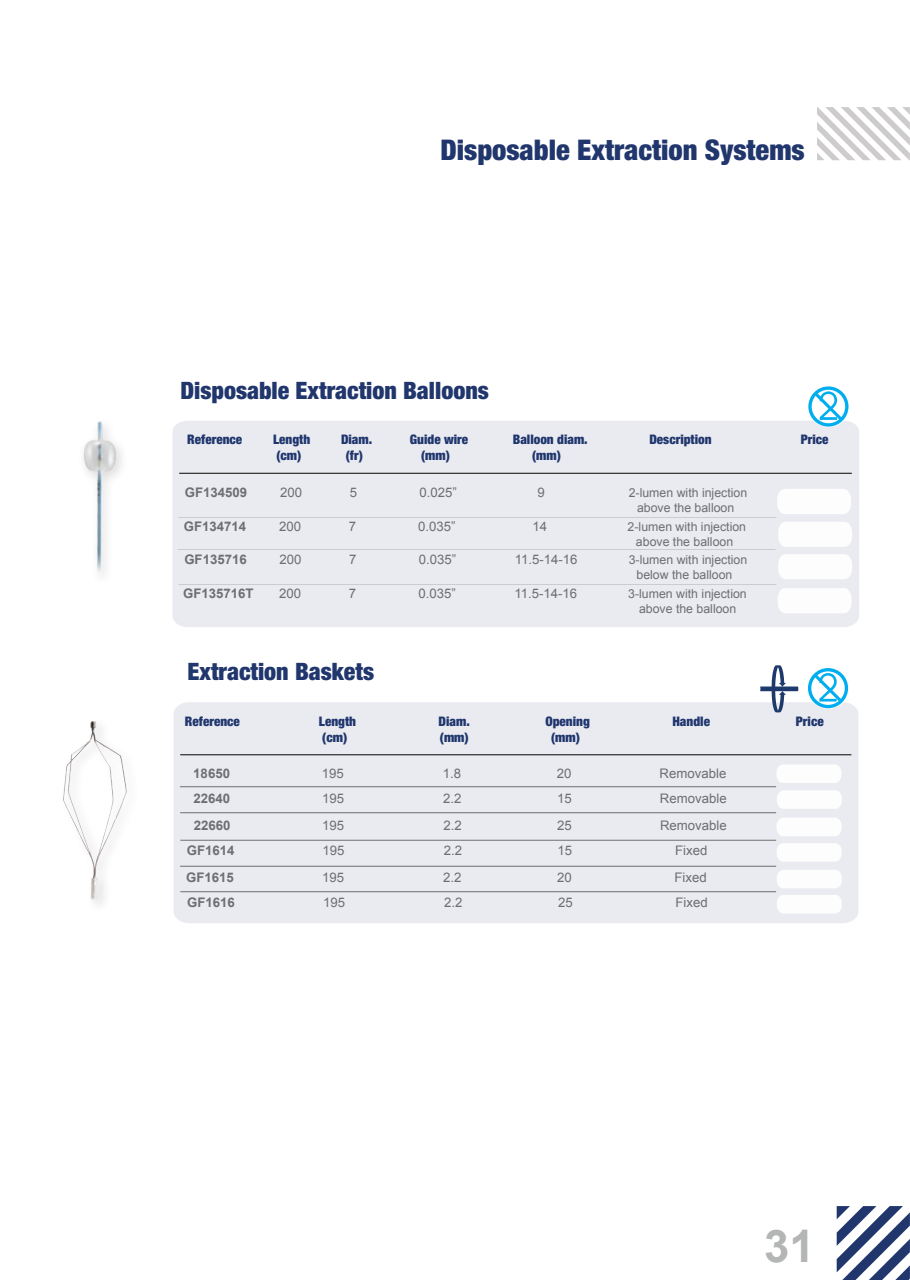
<style>
.page{position:relative;width:910px;height:1280px;background:#fff}
.page>*{position:absolute;margin:0;border:0;box-sizing:border-box;transform-origin:0 0}
.t1{font:700 45px "Arial";color:#b4b6b6}
.t2{font:900 condensed 28.5px "Helvetica Neue LT Std";color:#20366d}
.t3{font:900 condensed 24px "Helvetica Neue LT Std";color:#20366d}
.t4{font:13.2px "Arial";color:#6e6f72}
.t5{font:900 condensed 13.2px "Helvetica Neue LT Std";color:#20366d}
.t6{font:700 13.2px "Arial";color:#6e6f72}
.t7{font:12.3px/14.9px "Arial";color:#6e6f72;text-align:center}
</style>
<div class="page">
<svg style="left:837px;top:1206px;width:73px;height:74px"></svg>
<img style="left:83px;top:421px;width:39px;height:154px">
<svg style="left:817px;top:107px;width:93px;height:53px"></svg>
<div style="left:172px;top:421px;width:687px;height:206px;background:#e9ebf0"></div>
<hr style="left:179px;top:473px;width:673px;height:1px;background:#040503">
<svg style="left:777px;top:489px;width:74px;height:25px"></svg>
<svg style="left:778px;top:522px;width:74px;height:25px"></svg>
<svg style="left:778px;top:554px;width:74px;height:25px"></svg>
<svg style="left:777px;top:588px;width:75px;height:25px"></svg>
<div style="left:173px;top:702px;width:685px;height:221px;background:#e9ebf0"></div>
<hr style="left:180px;top:754px;width:671px;height:1px;background:#040503">
<svg style="left:776px;top:764px;width:65px;height:19px"></svg>
<svg style="left:777px;top:790px;width:65px;height:19px"></svg>
<svg style="left:776px;top:818px;width:66px;height:18px"></svg>
<svg style="left:777px;top:843px;width:65px;height:19px"></svg>
<svg style="left:777px;top:870px;width:65px;height:18px"></svg>
<svg style="left:777px;top:895px;width:65px;height:18px"></svg>
<svg style="left:760px;top:665px;width:38px;height:47px"></svg>
<img style="left:63px;top:716px;width:156px;height:189px">
<svg style="left:808px;top:386px;width:40px;height:41px"></svg>
<svg style="left:807px;top:667px;width:42px;height:42px"></svg>
<svg style="left:808px;top:668px;width:40px;height:40px"></svg>
<h2 class="t2" style="left:440px;top:133px;width:366px">Disposable Extraction Systems</h2>
<h3 class="t3" style="left:180px;top:375px;width:310px">Disposable Extraction Balloons</h3>
<p class="t5" style="left:187px;top:431px;width:56px">Reference</p>
<p class="t5" style="left:273px;top:431px;width:39px">Length</p>
<p class="t5" style="left:341px;top:431px;width:33px">Diam.</p>
<p class="t5" style="left:410px;top:431px;width:60px">Guide wire</p>
<p class="t5" style="left:513px;top:431px;width:76px">Balloon diam.</p>
<p class="t5" style="left:649px;top:431px;width:64px">Description</p>
<p class="t5" style="left:801px;top:431px;width:29px">Price</p>
<p class="t5" style="left:276px;top:447px;width:26px">(cm)</p>
<p class="t5" style="left:346px;top:447px;width:19px">(fr)</p>
<p class="t5" style="left:421px;top:447px;width:30px">(mm)</p>
<p class="t5" style="left:532px;top:447px;width:30px">(mm)</p>
<p class="t6" style="left:185px;top:485px;width:64px">GF134509</p>
<p class="t4" style="left:280px;top:485px;width:23px">200</p>
<p class="t4" style="left:350px;top:485px;width:9px">5</p>
<p class="t4" style="left:419px;top:485px;width:39px">0.025”</p>
<p class="t4" style="left:537px;top:485px;width:9px">9</p>
<p class="t7" style="left:629px;top:485px;width:120px">2-lumen with injection above the balloon</p>
<p class="t6" style="left:184px;top:519px;width:64px">GF134714</p>
<p class="t4" style="left:279px;top:519px;width:23px">200</p>
<p class="t4" style="left:349px;top:519px;width:9px">7</p>
<p class="t4" style="left:418px;top:519px;width:39px">0.035”</p>
<p class="t4" style="left:533px;top:519px;width:16px">14</p>
<p class="t7" style="left:628px;top:519px;width:120px">2-lumen with injection above the balloon</p>
<p class="t6" style="left:184px;top:552px;width:64px">GF135716</p>
<p class="t4" style="left:280px;top:552px;width:23px">200</p>
<p class="t4" style="left:349px;top:552px;width:9px">7</p>
<p class="t4" style="left:419px;top:552px;width:39px">0.035”</p>
<p class="t4" style="left:515px;top:552px;width:64px">11.5-14-16</p>
<p class="t7" style="left:629px;top:552px;width:120px">3-lumen with injection below the balloon</p>
<p class="t6" style="left:183px;top:586px;width:72px">GF135716T</p>
<p class="t4" style="left:279px;top:586px;width:23px">200</p>
<p class="t4" style="left:349px;top:586px;width:9px">7</p>
<p class="t4" style="left:418px;top:586px;width:39px">0.035”</p>
<p class="t4" style="left:514px;top:586px;width:64px">11.5-14-16</p>
<p class="t7" style="left:628px;top:586px;width:120px">3-lumen with injection above the balloon</p>
<h3 class="t3" style="left:187px;top:657px;width:188px">Extraction Baskets</h3>
<p class="t5" style="left:185px;top:713px;width:57px">Reference</p>
<p class="t5" style="left:319px;top:713px;width:39px">Length</p>
<p class="t5" style="left:439px;top:713px;width:33px">Diam.</p>
<p class="t5" style="left:545px;top:713px;width:46px">Opening</p>
<p class="t5" style="left:672px;top:713px;width:39px">Handle</p>
<p class="t5" style="left:796px;top:713px;width:29px">Price</p>
<p class="t5" style="left:322px;top:729px;width:26px">(cm)</p>
<p class="t5" style="left:440px;top:729px;width:30px">(mm)</p>
<p class="t5" style="left:551px;top:729px;width:30px">(mm)</p>
<p class="t6" style="left:193px;top:766px;width:38px">18650</p>
<p class="t4" style="left:322px;top:766px;width:24px">195</p>
<p class="t4" style="left:443px;top:766px;width:20px">1.8</p>
<p class="t4" style="left:557px;top:766px;width:16px">20</p>
<p class="t4" style="left:660px;top:766px;width:68px">Removable</p>
<p class="t6" style="left:194px;top:791px;width:38px">22640</p>
<p class="t4" style="left:322px;top:791px;width:24px">195</p>
<p class="t4" style="left:443px;top:791px;width:20px">2.2</p>
<p class="t4" style="left:557px;top:791px;width:16px">15</p>
<p class="t4" style="left:660px;top:791px;width:68px">Removable</p>
<p class="t6" style="left:194px;top:818px;width:38px">22660</p>
<p class="t4" style="left:322px;top:818px;width:24px">195</p>
<p class="t4" style="left:443px;top:818px;width:20px">2.2</p>
<p class="t4" style="left:557px;top:818px;width:16px">25</p>
<p class="t4" style="left:660px;top:818px;width:68px">Removable</p>
<p class="t6" style="left:187px;top:843px;width:49px">GF1614</p>
<p class="t4" style="left:323px;top:843px;width:24px">195</p>
<p class="t4" style="left:444px;top:843px;width:20px">2.2</p>
<p class="t4" style="left:558px;top:843px;width:16px">15</p>
<p class="t4" style="left:675px;top:843px;width:34px">Fixed</p>
<p class="t6" style="left:186px;top:870px;width:49px">GF1615</p>
<p class="t4" style="left:322px;top:870px;width:24px">195</p>
<p class="t4" style="left:443px;top:870px;width:20px">2.2</p>
<p class="t4" style="left:557px;top:870px;width:16px">20</p>
<p class="t4" style="left:675px;top:870px;width:34px">Fixed</p>
<p class="t6" style="left:187px;top:895px;width:49px">GF1616</p>
<p class="t4" style="left:323px;top:895px;width:24px">195</p>
<p class="t4" style="left:444px;top:895px;width:20px">2.2</p>
<p class="t4" style="left:558px;top:895px;width:16px">25</p>
<p class="t4" style="left:676px;top:895px;width:34px">Fixed</p>
<h1 class="t1" style="left:764px;top:1221px;width:52px">31</h1>
</div>
